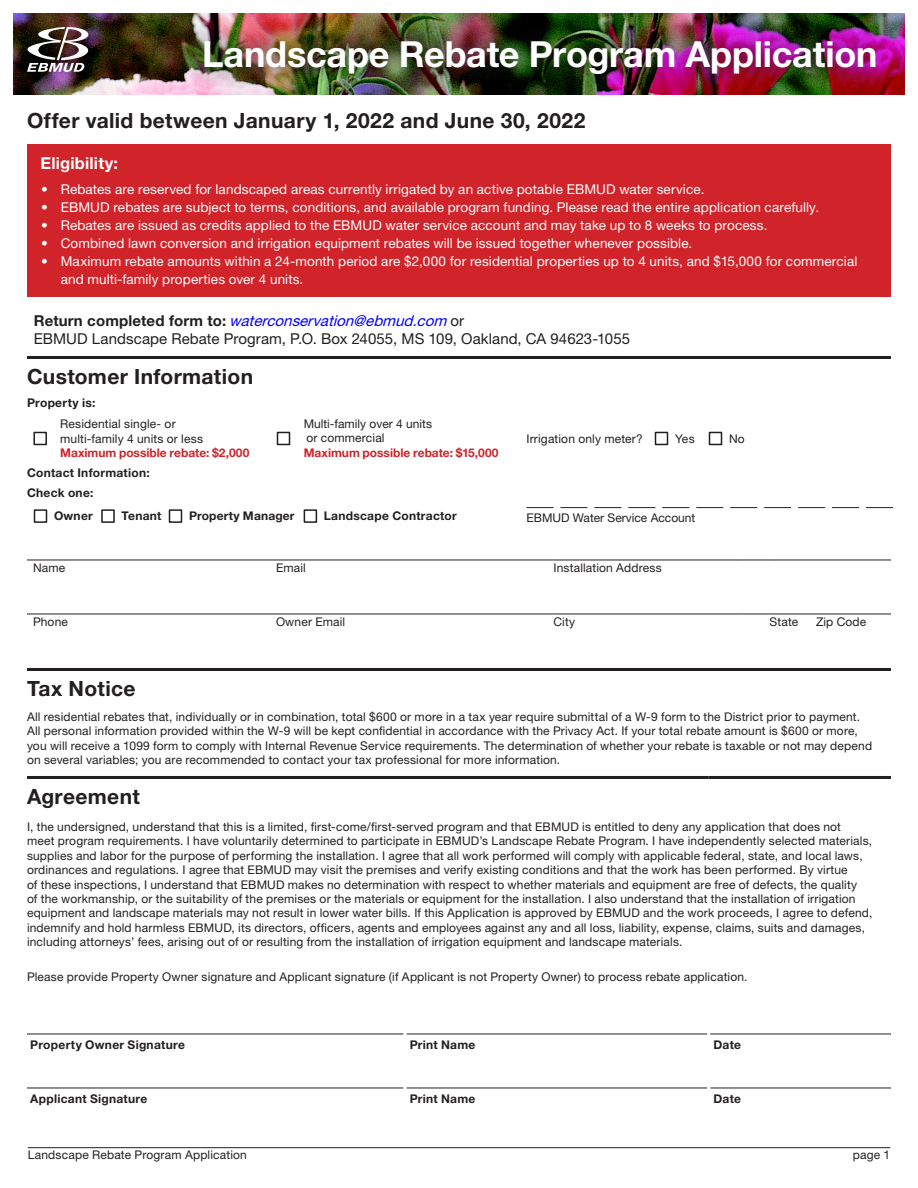
<style>
.page{position:relative;width:918px;height:1188px;background:#fff}
.page>*{position:absolute;margin:0;border:0;box-sizing:border-box;transform-origin:0 0}
.t1{font:700 36px "Helvetica Neue LT Std";letter-spacing:-.005em;color:#fff}
.t2{font:700 21px "Helvetica Neue LT Std";letter-spacing:.015em;color:#231f20}
.t3{font:700 16.5px "Helvetica Neue LT Std";letter-spacing:.01em;color:#fff}
.t4{font:15px/17.9px "Helvetica Neue LT Std";letter-spacing:.005em;color:#231f20}
.t5{font:13.5px/18px "Helvetica Neue LT Std";letter-spacing:.01em;color:#fff}
.t6{font:12px/14.4px "Helvetica Neue LT Std";letter-spacing:.015em;color:#231f20}
.t7{font:700 12px "Helvetica Neue LT Std";letter-spacing:.025em;color:#231f20}
.s1{font-weight:700}
.s2{font-style:italic;color:#00f}
.s3{font-weight:700;color:#d1232a}
</style>
<div class="page">
<img style="left:14px;top:14px;width:890px;height:80px">
<img style="left:27px;top:27px;width:62px;height:45px">
<div style="left:27px;top:145px;width:864px;height:152px;background:#d1232a"></div>
<div style="left:33px;top:432px;width:14px;height:13px;border:2px solid #231f20"></div>
<div style="left:277px;top:432px;width:13px;height:13px;border:2px solid #231f20"></div>
<div style="left:655px;top:432px;width:13px;height:13px;border:2px solid #231f20"></div>
<div style="left:709px;top:432px;width:13px;height:13px;border:2px solid #231f20"></div>
<hr style="left:27px;top:668px;width:864px;height:3px;background:#231f20">
<hr style="left:27px;top:560px;width:243px;height:1px;background:#231f20">
<hr style="left:270px;top:560px;width:284px;height:1px;background:#231f20">
<hr style="left:27px;top:614px;width:243px;height:1px;background:#231f20">
<hr style="left:270px;top:614px;width:284px;height:1px;background:#231f20">
<hr style="left:554px;top:560px;width:188px;height:1px;background:#231f20">
<svg style="left:742px;top:560px;width:28px;height:1px"></svg>
<hr style="left:770px;top:560px;width:40px;height:1px;background:#231f20">
<hr style="left:810px;top:560px;width:81px;height:1px;background:#231f20">
<hr style="left:554px;top:614px;width:188px;height:1px;background:#231f20">
<svg style="left:742px;top:614px;width:28px;height:1px"></svg>
<hr style="left:770px;top:614px;width:40px;height:1px;background:#231f20">
<hr style="left:810px;top:614px;width:81px;height:1px;background:#231f20">
<hr style="left:27px;top:1034px;width:377px;height:1px;background:#231f20">
<hr style="left:406px;top:1034px;width:301px;height:1px;background:#231f20">
<hr style="left:710px;top:1034px;width:181px;height:1px;background:#231f20">
<hr style="left:27px;top:1088px;width:377px;height:1px;background:#231f20">
<hr style="left:406px;top:1088px;width:301px;height:1px;background:#231f20">
<hr style="left:710px;top:1088px;width:181px;height:1px;background:#231f20">
<hr style="left:27px;top:776px;width:378px;height:3px;background:#231f20">
<hr style="left:405px;top:776px;width:304px;height:3px;background:#231f20">
<hr style="left:709px;top:776px;width:182px;height:3px;background:#231f20">
<div style="left:182px;top:18px;width:716px;height:78px;background:#231f20;opacity:.9"></div>
<hr style="left:28px;top:1147px;width:431px;height:1px;background:#231f20">
<hr style="left:459px;top:1147px;width:431px;height:1px;background:#231f20">
<div style="left:34px;top:509px;width:13px;height:14px;border:2px solid #231f20"></div>
<div style="left:101px;top:509px;width:14px;height:14px;border:2px solid #231f20"></div>
<div style="left:169px;top:509px;width:13px;height:14px;border:2px solid #231f20"></div>
<div style="left:304px;top:509px;width:13px;height:14px;border:2px solid #231f20"></div>
<svg style="left:526px;top:507px;width:28px;height:1px"></svg>
<svg style="left:560px;top:507px;width:27px;height:1px"></svg>
<svg style="left:594px;top:507px;width:27px;height:1px"></svg>
<svg style="left:628px;top:507px;width:27px;height:1px"></svg>
<svg style="left:662px;top:507px;width:27px;height:1px"></svg>
<svg style="left:696px;top:507px;width:27px;height:1px"></svg>
<svg style="left:730px;top:507px;width:27px;height:1px"></svg>
<svg style="left:764px;top:507px;width:27px;height:1px"></svg>
<svg style="left:798px;top:507px;width:27px;height:1px"></svg>
<svg style="left:832px;top:507px;width:27px;height:1px"></svg>
<svg style="left:866px;top:507px;width:27px;height:1px"></svg>
<hr style="left:27px;top:356px;width:864px;height:3px;background:#231f20">
<p class="t1" style="left:202px;top:32px;width:677px">Landscape Rebate Program Application</p>
<p class="t2" style="left:27px;top:108px;width:560px">Offer valid between January 1, 2022 and June 30, 2022</p>
<p class="t3" style="left:40px;top:153px;width:79px">Eligibility:</p>
<p class="t5" style="left:41px;top:180px;width:665px">• Rebates are reserved for landscaped areas currently irrigated by an active potable EBMUD water service.</p>
<p class="t5" style="left:41px;top:198px;width:779px">• EBMUD rebates are subject to terms, conditions, and available program funding. Please read the entire application carefully.</p>
<p class="t5" style="left:41px;top:216px;width:728px">• Rebates are issued as credits applied to the EBMUD water service account and may take up to 8 weeks to process.</p>
<p class="t5" style="left:41px;top:234px;width:653px">• Combined lawn conversion and irrigation equipment rebates will be issued together whenever possible.</p>
<p class="t5" style="left:61px;top:252px;width:798px;text-indent:-19px">• Maximum rebate amounts within a 24-month period are $2,000 for residential properties up to 4 units, and $15,000 for commercial and multi-family properties over 4 units.</p>
<p class="t4" style="left:34px;top:312px;width:598px"><span class="s1">R e t u r n c o m p l e t e d f o r m t o :</span> <span class="s2">waterconservation@ebmud.com</span> o r<br>EBMUD Landscape Rebate Program, P.O. Box 24055, MS 109, Oakland, CA 94623-1055</p>
<p class="t2" style="left:27px;top:364px;width:228px">Customer Information</p>
<p class="t7" style="left:27px;top:395px;width:70px">Property is:</p>
<p class="t6" style="left:60px;top:416px;width:191px">Residential single- or<br>multi-family 4 units or less<br><span class="s3">Maximum possible rebate: $2,000</span></p>
<p class="t6" style="left:304px;top:416px;width:196px">Multi-family over 4 units<br>or commercial<br><span class="s3">Maximum possible rebate: $15,000</span></p>
<p class="t6" style="left:526px;top:431px;width:118px">Irrigation only meter?</p>
<p class="t6" style="left:675px;top:431px;width:21px">Yes</p>
<p class="t6" style="left:729px;top:431px;width:17px">No</p>
<p class="t7" style="left:27px;top:465px;width:124px">Contact Information:</p>
<p class="t7" style="left:27px;top:485px;width:68px">Check one:</p>
<p class="t7" style="left:54px;top:509px;width:40px">Owner</p>
<p class="t7" style="left:122px;top:509px;width:41px">Tenant</p>
<p class="t7" style="left:189px;top:509px;width:107px">Property Manager</p>
<p class="t7" style="left:324px;top:509px;width:135px">Landscape Contractor</p>
<p class="t6" style="left:527px;top:511px;width:170px">EBMUD Water Service Account</p>
<p class="t6" style="left:33px;top:561px;width:34px">Name</p>
<p class="t6" style="left:276px;top:561px;width:31px">Email</p>
<p class="t6" style="left:554px;top:561px;width:110px">Installation Address</p>
<p class="t6" style="left:33px;top:615px;width:36px">Phone</p>
<p class="t6" style="left:276px;top:615px;width:71px">Owner Email</p>
<p class="t6" style="left:554px;top:615px;width:23px">City</p>
<p class="t6" style="left:770px;top:615px;width:30px">State</p>
<p class="t6" style="left:816px;top:615px;width:52px">Zip Code</p>
<p class="t2" style="left:27px;top:676px;width:110px">Tax Notice</p>
<p class="t6" style="left:27px;top:709px;width:847px">All residential rebates that, individually or in combination, total $600 or more in a tax year require submittal of a W-9 form to the District prior to payment.<br>All personal information provided within the W-9 will be kept confidential in accordance with the Privacy Act. If your total rebate amount is $600 or more, you will receive a 1099 form to comply with Internal Revenue Service requirements. The determination of whether your rebate is taxable or not may depend on several variables; you are recommended to contact your tax professional for more information.</p>
<p class="t2" style="left:27px;top:784px;width:114px">Agreement</p>
<p class="t6" style="left:27px;top:819px;width:847px">I, the undersigned, understand that this is a limited, first-come/first-served program and that EBMUD is entitled to deny any application that does not<br>meet program requirements. I have voluntarily determined to participate in EBMUD’s Landscape Rebate Program. I have independently selected materials, supplies and labor for the purpose of performing the installation. I agree that all work performed will comply with applicable federal, state, and local laws, ordinances and regulations. I agree that EBMUD may visit the premises and verify existing conditions and that the work has been performed. By virtue<br>of these inspections, I understand that EBMUD makes no determination with respect to whether materials and equipment are free of defects, the quality<br>of the workmanship, or the suitability of the premises or the materials or equipment for the installation. I also understand that the installation of irrigation equipment and landscape materials may not result in lower water bills. If this Application is approved by EBMUD and the work proceeds, I agree to defend, indemnify and hold harmless EBMUD, its directors, officers, agents and employees against any and all loss, liability, expense, claims, suits and damages, including attorneys’ fees, arising out of or resulting from the installation of irrigation equipment and landscape materials.</p>
<p class="t6" style="left:27px;top:969px;width:722px">Please provide Property Owner signature and Applicant signature (if Applicant is not Property Owner) to process rebate application.</p>
<p class="t7" style="left:30px;top:1037px;width:156px">Property Owner Signature</p>
<p class="t7" style="left:410px;top:1037px;width:67px">Print Name</p>
<p class="t7" style="left:713px;top:1038px;width:29px">Date</p>
<p class="t7" style="left:30px;top:1091px;width:119px">Applicant Signature</p>
<p class="t7" style="left:410px;top:1091px;width:67px">Print Name</p>
<p class="t7" style="left:713px;top:1092px;width:29px">Date</p>
<p class="t6" style="left:28px;top:1147px;width:221px">Landscape Rebate Program Application</p>
<p class="t6" style="left:853px;top:1147px;width:39px">page 1</p>
</div>
